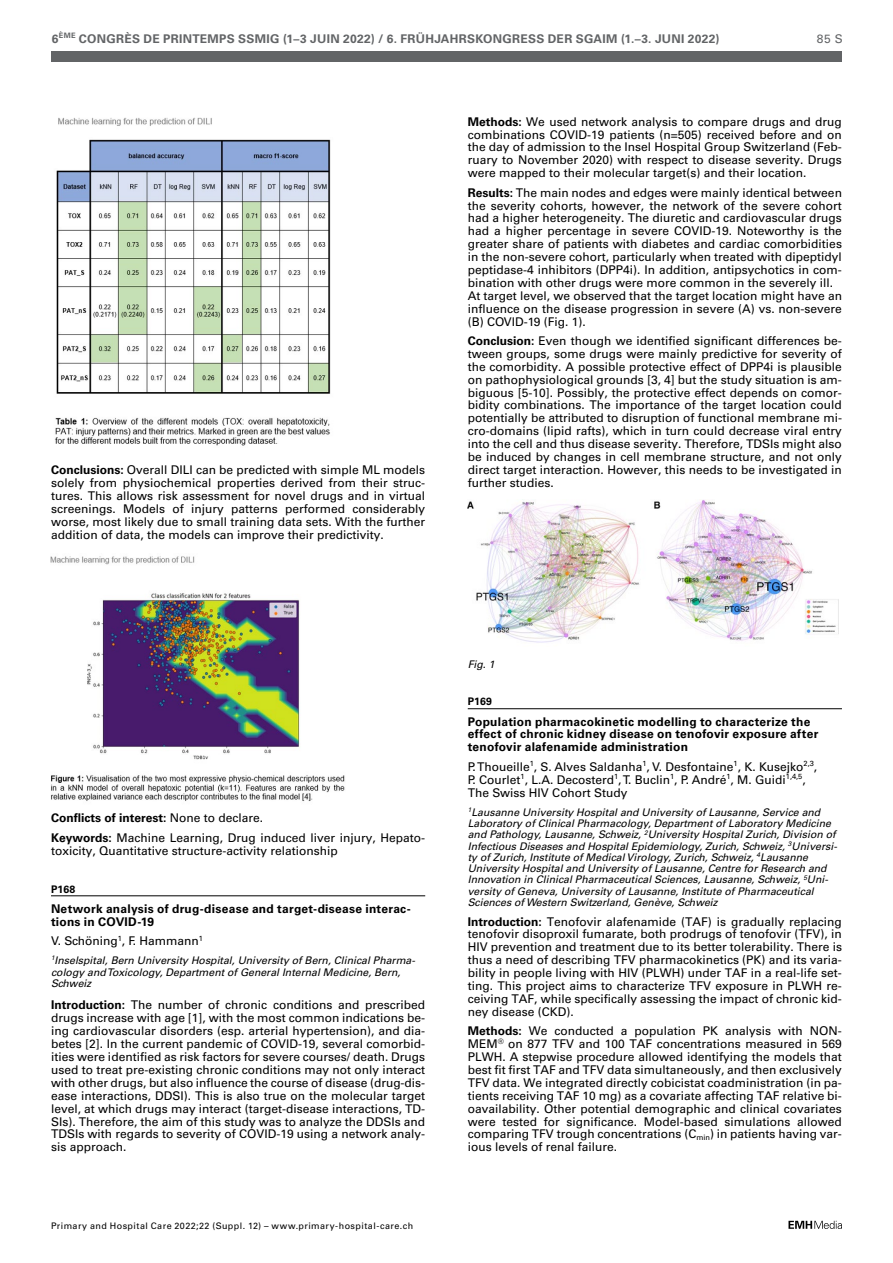
<style>
.page{position:relative;width:893px;height:1263px;background:#fff}
.page>*{position:absolute;margin:0;border:0;box-sizing:border-box;transform-origin:0 0}
.t1{font:12px/12.9px "Univers LT Std";color:#000;text-align:justify}
.t2{font:700 12px/12.9px "Univers LT Std";letter-spacing:.02em;color:#000}
.t3{font:700 12px "Univers LT Std";letter-spacing:.025em;color:#626466}
.t4{font:12px "Univers LT Std";color:#626466}
.t5{font:italic 10.5px/11.2px "Univers LT Std";color:#000}
.t6{font:700 10.5px "Univers LT Std";letter-spacing:.01em;color:#000}
.t7{font:9px "Univers LT Std";letter-spacing:.05em;color:#000}
.s1{font-weight:700}
</style>
<div class="page">
<div style="left:51px;top:51px;width:791px;height:11px;background:#626466"></div>
<svg style="left:788px;top:1221px;width:54px;height:8px"></svg>
<hr style="left:51px;top:895px;width:374px;height:1px;background:#000">
<hr style="left:468px;top:708px;width:374px;height:1px;background:#000">
<img style="left:55px;top:117px;width:276px;height:329px">
<img style="left:50px;top:556px;width:295px;height:245px">
<img style="left:467px;top:500px;width:372px;height:143px">
<p class="t3" style="left:52px;top:31px;width:669px">6<sup>ÈME</sup> CONGRÈS DE PRINTEMPS SSMIG (1–3 JUIN 2022) / 6. FRÜHJAHRSKONGRESS DER SGAIM (1.–3. JUNI 2022)</p>
<p class="t4" style="left:817px;top:31px;width:27px">85 S</p>
<p class="t1" style="left:51px;top:463px;width:376px"><span class="s1">Conclusions:</span> Overall DILI can be predicted with simple ML models solely from physiochemical properties derived from their struc&shy;tures. This allows risk assessment for novel drugs and in virtual screenings. Models of injury patterns performed considerably worse, most likely due to small training data sets. With the further addition of data, the models can improve their predictivity.</p>
<p class="t1" style="left:468px;top:115px;width:376px"><span class="s1">Methods:</span> We used network analysis to compare drugs and drug combinations COVID-19 patients (n=505) received before and on the day of admission to the Insel Hospital Group Switzerland (Feb&shy;ruary to November 2020) with respect to disease severity. Drugs were mapped to their molecular target(s) and their location.</p>
<p class="t1" style="left:468px;top:186px;width:376px;text-align:left"><span class="s1">Results:</span> The main nodes and edges were mainly identical between the severity cohorts, however, the network of the severe cohort had a higher heterogeneity. The diuretic and cardiovascular drugs had a higher percentage in severe COVID-19. Noteworthy is the greater share of patients with diabetes and cardiac comorbidities in the non-severe cohort, particularly when treated with dipeptidyl peptidase-4 inhibitors (DPP4i). In addition, antipsychotics in com&shy;bination with other drugs were more common in the severely ill.<br>At target level, we observed that the target location might have an influence on the disease progression in severe (A) vs. non-severe (B) COVID-19 (Fig. 1).</p>
<p class="t1" style="left:468px;top:334px;width:376px"><span class="s1">Conclusion:</span> Even though we identified significant differences be&shy;tween groups, some drugs were mainly predictive for severity of the comorbidity. A possible protective effect of DPP4i is plausible on pathophysiological grounds [3, 4] but the study situation is am&shy;biguous [5-10]. Possibly, the protective effect depends on comor&shy;bidity combinations. The importance of the target location could potentially be attributed to disruption of functional membrane mi&shy;cro-domains (lipid rafts), which in turn could decrease viral entry into the cell and thus disease severity. Therefore, TDSIs might also be induced by changes in cell membrane structure, and not only direct target interaction. However, this needs to be investigated in further studies.</p>
<p class="t1" style="left:51px;top:808px;width:376px;line-height:19.4px"><span class="s1">Conflicts of interest:</span> None to declare.<br><span class="s1">Keywords:</span> Machine Learning, Drug induced liver injury, Hepato-</p>
<p class="t1" style="left:51px;top:844px;width:288px">toxicity, Quantitative structure-activity relationship</p>
<p class="t6" style="left:51px;top:883px;width:26px">P168</p>
<p class="t2" style="left:51px;top:902px;width:361px">Network analysis of drug-disease and target-disease interac&shy;tions in COVID-19</p>
<p class="t1" style="left:51px;top:934px;width:153px">V. Schöning<sup>1</sup>, F. Hammann<sup>1</sup></p>
<p class="t5" style="left:51px;top:955px;width:366px"><sup>1</sup>Inselspital, Bern University Hospital, University of Bern, Clinical Pharma&shy;cology and Toxicology, Department of General Internal Medicine, Bern,<br>Schweiz</p>
<p class="t1" style="left:51px;top:999px;width:376px"><span class="s1">Introduction:</span> The number of chronic conditions and prescribed drugs increase with age [1], with the most common indications be&shy;ing cardiovascular disorders (esp. arterial hypertension), and dia&shy;betes [2]. In the current pandemic of COVID-19, several comorbid&shy;ities were identified as risk factors for severe courses/ death. Drugs used to treat pre-existing chronic conditions may not only interact with other drugs, but also influence the course of disease (drug-dis&shy;ease interactions, DDSI). This is also true on the molecular target level, at which drugs may interact (target-disease interactions, TD-SIs). Therefore, the aim of this study was to analyze the DDSIs and TDSIs with regards to severity of COVID-19 using a network analy&shy;sis approach.</p>
<p class="t7" style="left:51px;top:1220px;width:364px">Primary and Hospital Care 2022;22 (Suppl. 12) – www.primary-hospital-care.ch</p>
<p class="t5" style="left:468px;top:658px;width:28px">Fig. 1</p>
<p class="t6" style="left:468px;top:696px;width:26px">P169</p>
<p class="t2" style="left:468px;top:715px;width:352px">Population pharmacokinetic modelling to characterize the effect of chronic kidney disease on tenofovir exposure after tenofovir alafenamide administration</p>
<p class="t1" style="left:468px;top:760px;width:351px;text-align:left">P. Thoueille<sup>1</sup>, S. Alves Saldanha<sup>1</sup>, V. Desfontaine<sup>1</sup>, K. Kusejko<sup>2,3</sup>,<br>P. Courlet<sup>1</sup>, L.A. Decosterd<sup>1</sup>, T. Buclin<sup>1</sup>, P. André<sup>1</sup>, M. Guidi<sup>1,4,5</sup>,<br>The Swiss HIV Cohort Study</p>
<p class="t5" style="left:468px;top:807px;width:371px"><sup>1</sup>Lausanne University Hospital and University of Lausanne, Service and Laboratory of Clinical Pharmacology, Department of Laboratory Medicine and Pathology, Lausanne, Schweiz, <sup>2</sup>University Hospital Zurich, Division of Infectious Diseases and Hospital Epidemiology, Zurich, Schweiz, <sup>3</sup>Universi&shy;ty of Zurich, Institute of Medical Virology, Zurich, Schweiz, <sup>4</sup>Lausanne University Hospital and University of Lausanne, Centre for Research and Innovation in Clinical Pharmaceutical Sciences, Lausanne, Schweiz, <sup>5</sup>Uni&shy;versity of Geneva, University of Lausanne, Institute of Pharmaceutical Sciences of Western Switzerland, Genève, Schweiz</p>
<p class="t1" style="left:468px;top:915px;width:376px"><span class="s1">Introduction:</span> Tenofovir alafenamide (TAF) is gradually replacing tenofovir disoproxil fumarate, both prodrugs of tenofovir (TFV), in HIV prevention and treatment due to its better tolerability. There is thus a need of describing TFV pharmacokinetics (PK) and its varia&shy;bility in people living with HIV (PLWH) under TAF in a real-life set&shy;ting. This project aims to characterize TFV exposure in PLWH re&shy;ceiving TAF, while specifically assessing the impact of chronic kid&shy;ney disease (CKD).</p>
<p class="t1" style="left:468px;top:1024px;width:376px"><span class="s1">Methods:</span> We conducted a population PK analysis with NON-MEM<sup>®</sup> on 877 TFV and 100 TAF concentrations measured in 569<br>PLWH. A stepwise procedure allowed identifying the models that best fit first TAF and TFV data simultaneously, and then exclusively TFV data. We integrated directly cobicistat coadministration (in pa&shy;tients receiving TAF 10 mg) as a covariate affecting TAF relative bi&shy;oavailability. Other potential demographic and clinical covariates were tested for significance. Model-based simulations allowed comparing TFV trough concentrations (C<sub>min</sub>) in patients having var&shy;ious levels of renal failure.</p>
</div>
